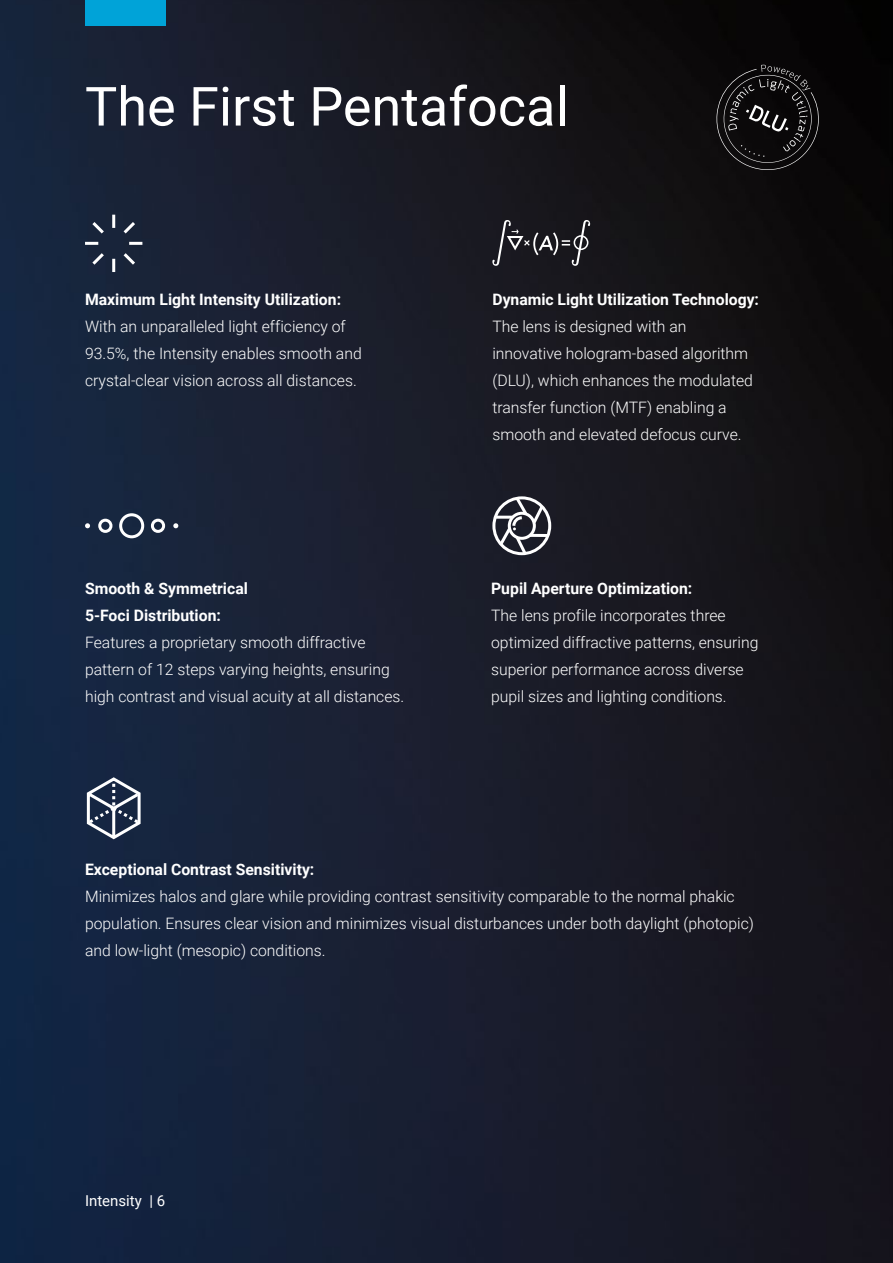
<style>
.page{position:relative;width:893px;height:1263px;background:#fff}
.page>*{position:absolute;margin:0;border:0;box-sizing:border-box;transform-origin:0 0}
.t1{font:54px "Roboto";color:#fff}
.t2{font:300 15.75px/27px "Roboto";color:#fff}
.t3{font:700 15.75px/27px "Roboto";color:#fff}
.t4{font:15px "Roboto";color:#fff}
</style>
<div class="page">
<img style="left:0;top:0;width:893px;height:1263px">
<div style="left:85px;top:0;width:81px;height:26px;background:#00a3d8"></div>
<svg style="left:491px;top:494px;width:62px;height:64px"></svg>
<svg style="left:97px;top:512px;width:70px;height:28px"></svg>
<svg style="left:173px;top:523px;width:5px;height:5px"></svg>
<svg style="left:85px;top:523px;width:5px;height:5px"></svg>
<svg style="left:82px;top:212px;width:63px;height:63px;background:#2a3549"></svg>
<svg style="left:492px;top:220px;width:98px;height:46px;background:#36353a"></svg>
<svg style="left:85px;top:775px;width:58px;height:66px"></svg>
<svg style="left:714px;top:65px;width:106px;height:107px;background:#1d1b1c"></svg>
<h1 class="t1" style="left:85px;top:69px;width:485px">The First Pentafocal</h1>
<p class="t3" style="left:85px;top:285px;width:258px">Maximum Light Intensity Utilization:</p>
<p class="t2" style="left:85px;top:312px;width:278px">With an unparalleled light efficiency of<br>93.5%, the Intensity enables smooth and crystal-clear vision across all distances.</p>
<p class="t3" style="left:85px;top:574px;width:164px">Smooth &amp; Symmetrical<br>5-Foci Distribution:</p>
<p class="t2" style="left:85px;top:628px;width:321px">Features a proprietary smooth diffractive pattern of 12 steps varying heights, ensuring high contrast and visual acuity at all distances.</p>
<p class="t3" style="left:492px;top:285px;width:268px">Dynamic Light Utilization Technology:</p>
<p class="t2" style="left:492px;top:312px;width:262px">The lens is designed with an innovative hologram-based algorithm (DLU), which enhances the modulated transfer function (MTF) enabling a smooth and elevated defocus curve.</p>
<p class="t3" style="left:491px;top:574px;width:203px">Pupil Aperture Optimization:</p>
<p class="t2" style="left:491px;top:601px;width:269px">The lens profile incorporates three optimized diffractive patterns, ensuring superior performance across diverse pupil sizes and lighting conditions.</p>
<p class="t3" style="left:85px;top:856px;width:231px">Exceptional Contrast Sensitivity:</p>
<p class="t2" style="left:85px;top:883px;width:670px">Minimizes halos and glare while providing contrast sensitivity comparable to the normal phakic population. Ensures clear vision and minimizes visual disturbances under both daylight (photopic) and low-light (mesopic) conditions.</p>
<p class="t4" style="left:85px;top:1190px;width:82px">Intensity | 6</p>
</div>
